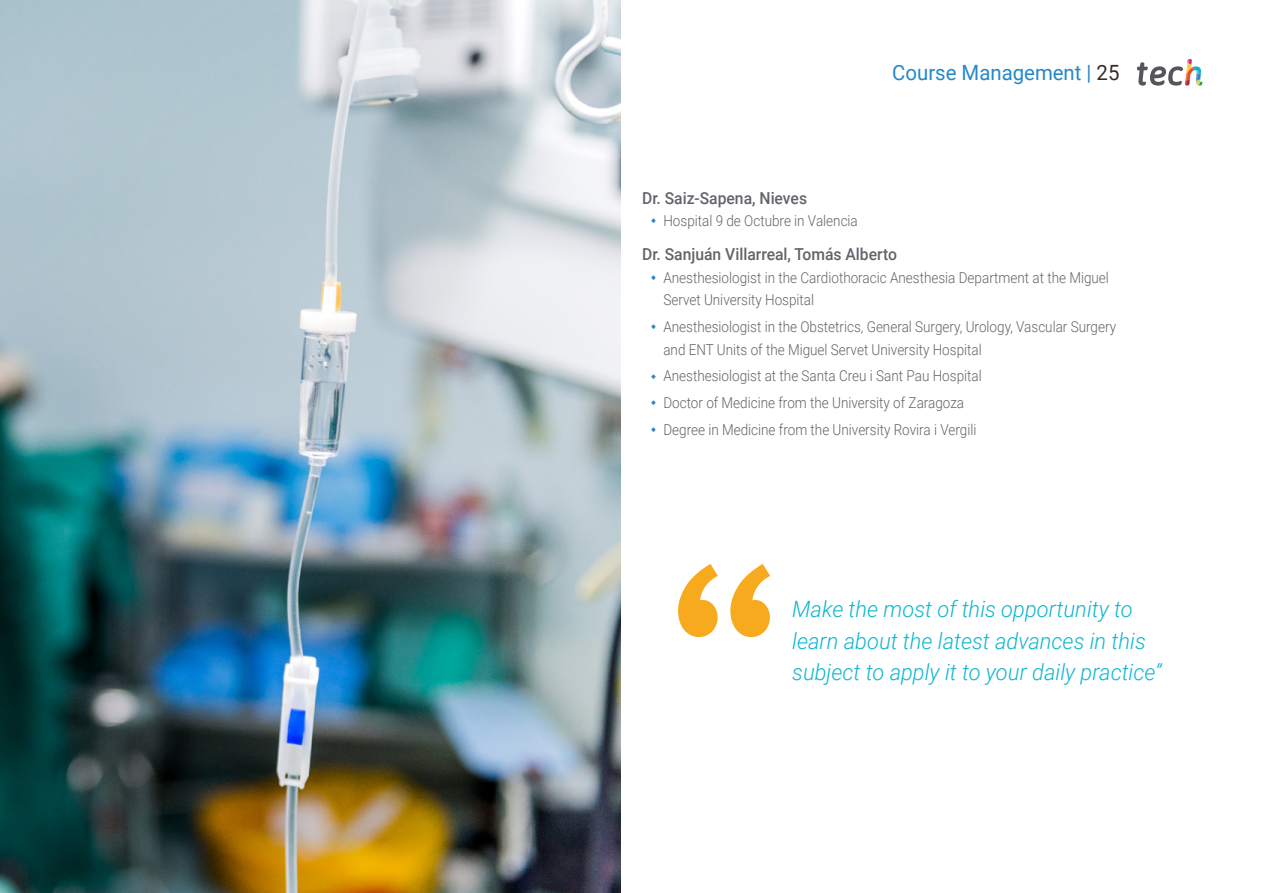
<style>
.page{position:relative;width:1263px;height:893px;background:#fff}
.page>*{position:absolute;margin:0;border:0;box-sizing:border-box;transform-origin:0 0}
.t1{font:italic 300 22.5px/31.5px "Roboto";color:#0fb6cf}
.t2{font:21px "Roboto";color:#2488c9}
.t3{font:500 16.5px "Roboto";color:#61646a;scale:.95 1}
.t4{font:300 15px/22.5px "Roboto";color:#61646a;scale:.9 1}
.s1{color:#312e20}
</style>
<div class="page">
<img style="left:0;top:0;width:621px;height:893px">
<svg style="left:678px;top:564px;width:92px;height:73px"></svg>
<svg style="left:1137px;top:59px;width:65px;height:27px"></svg>
<h2 class="t2" style="left:892px;top:57px;width:229px">Course Management | <span class="s1">25</span></h2>
<p class="t3" style="left:642px;top:186px;width:175px">Dr. Saiz-Sapena, Nieves</p>
<p class="t4" style="left:663px;top:209px;width:218px">Hospital 9 de Octubre in Valencia</p>
<p class="t3" style="left:642px;top:243px;width:270px">Dr. Sanjuán Villarreal, Tomás Alberto</p>
<p class="t4" style="left:663px;top:266px;width:497px">Anesthesiologist in the Cardiothoracic Anesthesia Department at the Miguel<br>Servet University Hospital</p>
<p class="t4" style="left:663px;top:315px;width:505px">Anesthesiologist in the Obstetrics, General Surgery, Urology, Vascular Surgery and ENT Units of the Miguel Servet University Hospital</p>
<p class="t4" style="left:663px;top:362px;width:355px;line-height:26.7px">Anesthesiologist at the Santa Creu i Sant Pau Hospital<br>Doctor of Medicine from the University of Zaragoza<br>Degree in Medicine from the University Rovira i Vergili</p>
<h1 class="t1" style="left:792px;top:593px;width:371px">Make the most of this opportunity to learn about the latest advances in this subject to apply it to your daily practice”</h1>
</div>
